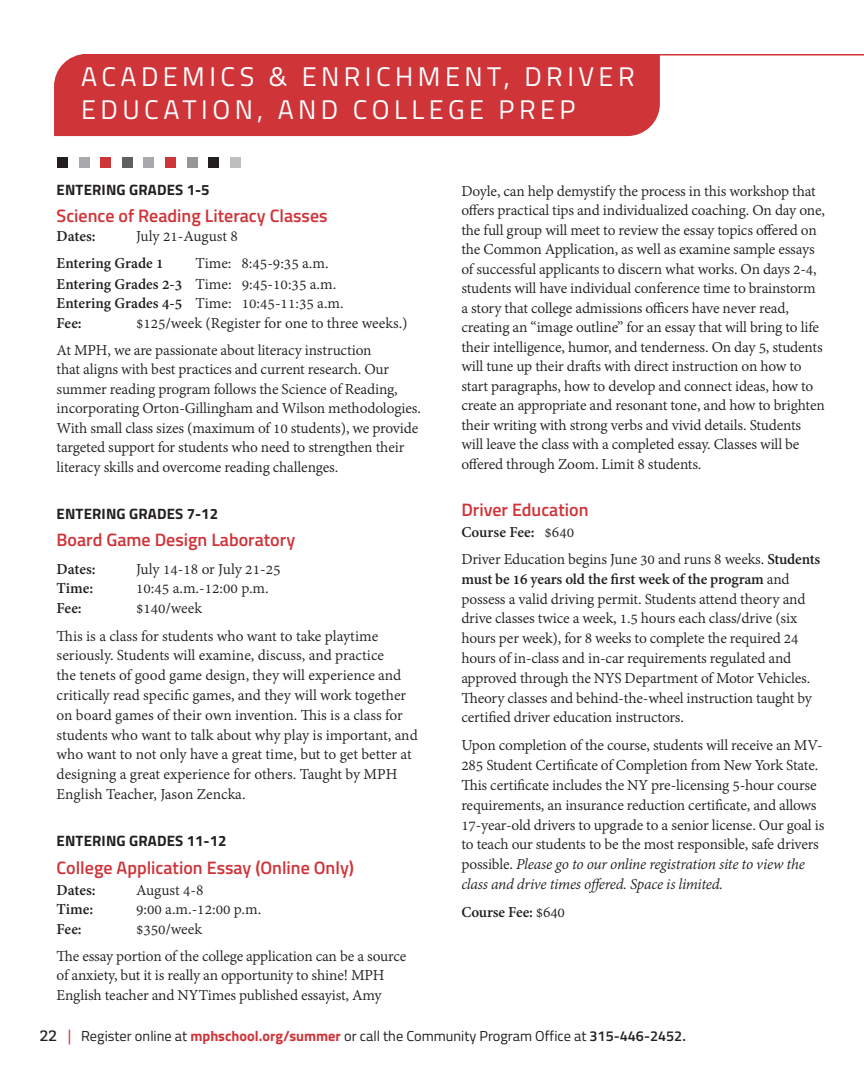
<style>
.page{position:relative;width:864px;height:1080px;background:#fff}
.page>*{position:absolute;margin:0;border:0;box-sizing:border-box;transform-origin:0 0}
.t1{font:27px/33px "Titillium";letter-spacing:.165em;color:#fff}
.t2{font:600 18px "Titillium";color:#cf3439}
.t3{font:16.5px/19.8px "Adobe Devanagari";letter-spacing:-.01em;color:#231f20}
.t4{font:700 16.5px "Adobe Devanagari";color:#231f20}
.t5{font:700 15px "Titillium";letter-spacing:.01em;color:#231f20}
.t6{font:14.4px "Titillium";color:#231f20}
.s1{font-weight:700}
.s2{font-style:italic}
.s3{font-weight:400}
.s4{font-family:"Bitter";font-size:15px}
.s5{font-family:"Bitter";font-size:15px;color:#cf3439}
.s6{font-weight:700;color:#cf3439}
.s7{font-weight:600}
</style>
<div class="page">
<div style="left:54px;top:54px;width:606px;height:82px;background:#cf3439"></div>
<div style="left:57px;top:157px;width:11px;height:11px;background:#231f20"></div>
<div style="left:79px;top:157px;width:10px;height:11px;background:#a7a9ac"></div>
<div style="left:100px;top:157px;width:11px;height:11px;background:#cf3439"></div>
<div style="left:122px;top:157px;width:11px;height:11px;background:#5f6062"></div>
<div style="left:143px;top:157px;width:11px;height:11px;background:#a7a9ac"></div>
<div style="left:165px;top:157px;width:11px;height:11px;background:#cf3439"></div>
<div style="left:187px;top:157px;width:10px;height:11px;background:#949698"></div>
<div style="left:208px;top:157px;width:11px;height:11px;background:#231f20"></div>
<div style="left:230px;top:157px;width:11px;height:11px;background:#bcbec0"></div>
<hr style="left:82px;top:54px;width:782px;height:2px;background:#cf3439">
<h1 class="t1" style="left:81px;top:59px;width:555px">ACADEMICS &amp; ENRICHMENT, DRIVER<br>EDUCATION, AND COLLEGE PREP</h1>
<p class="t5" style="left:57px;top:178px;width:155px">ENTERING GRADES 1-5</p>
<p class="t2" style="left:57px;top:202px;width:273px">Science of Reading Literacy Classes</p>
<p class="t4" style="left:57px;top:227px;width:41px">Dates:</p>
<p class="t3" style="left:136px;top:228px;width:103px">July 21-August 8</p>
<p class="t4" style="left:57px;top:254px;width:109px">Entering Grade 1</p>
<p class="t3" style="left:57px;top:255px;width:289px;text-indent:139px">Time: 8:45-9:35 a.m.<br><span class="s1">Entering Grades 2-3</span> Time: 9:45-10:35 a.m.<br><span class="s1">Entering Grades 4-5</span> Time: 10:45-11:35 a.m.<br><span class="s1">Fee:</span></p>
<p class="t3" style="left:57px;top:311px;width:353px;line-height:27px;text-indent:79px">$125/week (Register for one to three weeks.)<br>At MPH, we are passionate about literacy instruction</p>
<p class="t3" style="left:57px;top:361px;width:366px">that aligns with best practices and current research. Our summer reading program follows the Science of Reading, incorporating Orton-Gillingham and Wilson methodologies.<br>With small class sizes (maximum of 10 students), we provide targeted support for students who need to strengthen their literacy skills and overcome reading challenges.</p>
<p class="t5" style="left:57px;top:502px;width:163px">ENTERING GRADES 7-12</p>
<p class="t2" style="left:57px;top:527px;width:240px">Board Game Design Laboratory</p>
<p class="t4" style="left:57px;top:559px;width:41px">Dates:</p>
<p class="t3" style="left:136px;top:560px;width:146px">July 14-18 or July 21-25</p>
<p class="t4" style="left:57px;top:579px;width:38px">Time:</p>
<p class="t3" style="left:136px;top:580px;width:134px">10:45 a.m.-12:00 p.m.</p>
<p class="t4" style="left:57px;top:599px;width:27px">Fee:</p>
<p class="t3" style="left:57px;top:596px;width:323px;line-height:27.3px;text-indent:79px">$140/week<br>This is a class for students who want to take playtime</p>
<p class="t3" style="left:57px;top:647px;width:363px">seriously. Students will examine, discuss, and practice<br>the tenets of good game design, they will experience and critically read specific games, and they will work together on board games of their own invention. This is a class for students who want to talk about why play is important, and who want to not only have a great time, but to get better at designing a great experience for others. Taught by MPH English Teacher, Jason Zencka.</p>
<p class="t5" style="left:57px;top:829px;width:171px">ENTERING GRADES 11-12</p>
<p class="t2" style="left:57px;top:854px;width:299px">College Application Essay (Online Only)</p>
<p class="t4" style="left:57px;top:881px;width:41px">Dates:</p>
<p class="t3" style="left:136px;top:881px;width:69px">August 4-8</p>
<p class="t4" style="left:57px;top:900px;width:38px">Time:</p>
<p class="t3" style="left:136px;top:901px;width:127px">9:00 a.m.-12:00 p.m.</p>
<p class="t4" style="left:57px;top:920px;width:27px">Fee:</p>
<p class="t3" style="left:57px;top:917px;width:351px;line-height:27px;text-indent:79px">$350/week<br>The essay portion of the college application can be a source</p>
<p class="t3" style="left:57px;top:967px;width:330px">of anxiety, but it is really an opportunity to shine! MPH<br>English teacher and NYTimes published essayist, Amy</p>
<p class="t3" style="left:461px;top:182px;width:365px">Doyle, can help demystify the process in this workshop that offers practical tips and individualized coaching. On day one, the full group will meet to review the essay topics offered on the Common Application, as well as examine sample essays of successful applicants to discern what works. On days 2-4, students will have individual conference time to brainstorm a story that college admissions officers have never read, creating an “image outline” for an essay that will bring to life their intelligence, humor, and tenderness. On day 5, students will tune up their drafts with direct instruction on how to start paragraphs, how to develop and connect ideas, how to create an appropriate and resonant tone, and how to brighten their writing with strong verbs and vivid details. Students will leave the class with a completed essay. Classes will be offered through Zoom. Limit 8 students.</p>
<p class="t2" style="left:461px;top:496px;width:129px">Driver Education</p>
<p class="t3" style="left:461px;top:521px;width:361px;line-height:26.5px"><span class="s1">Course Fee:</span> $640<br>Driver Education begins June 30 and runs 8 weeks. <span class="s1">Students</span></p>
<p class="t3" style="left:461px;top:570px;width:352px"><span class="s1">must be 16 years old the first week of the program</span> and possess a valid driving permit. Students attend theory and drive classes twice a week, 1.5 hours each class/drive (six hours per week), for 8 weeks to complete the required 24 hours of in-class and in-car requirements regulated and approved through the NYS Department of Motor Vehicles.<br>Theory classes and behind-the-wheel instruction taught by certified driver education instructors.</p>
<p class="t3" style="left:461px;top:737px;width:365px">Upon completion of the course, students will receive an MV-285 Student Certificate of Completion from New York State.<br>This certificate includes the NY pre-licensing 5-hour course requirements, an insurance reduction certificate, and allows 17-year-old drivers to upgrade to a senior license. Our goal is to teach our students to be the most responsible, safe drivers possible. <span class="s2">Please go to our online registration site to view the class and drive times offered. Space is limited.</span></p>
<p class="t4" style="left:461px;top:903px;width:105px">Course Fee: <span class="s3">$640</span></p>
<p class="t6" style="left:40px;top:1025px;width:647px"><span class="s4">22</span> <span class="s5">|</span> Register online at <span class="s6">mphschool.org/summer</span> or call the Community Program Office at <span class="s7">315-446-2452.</span></p>
</div>
